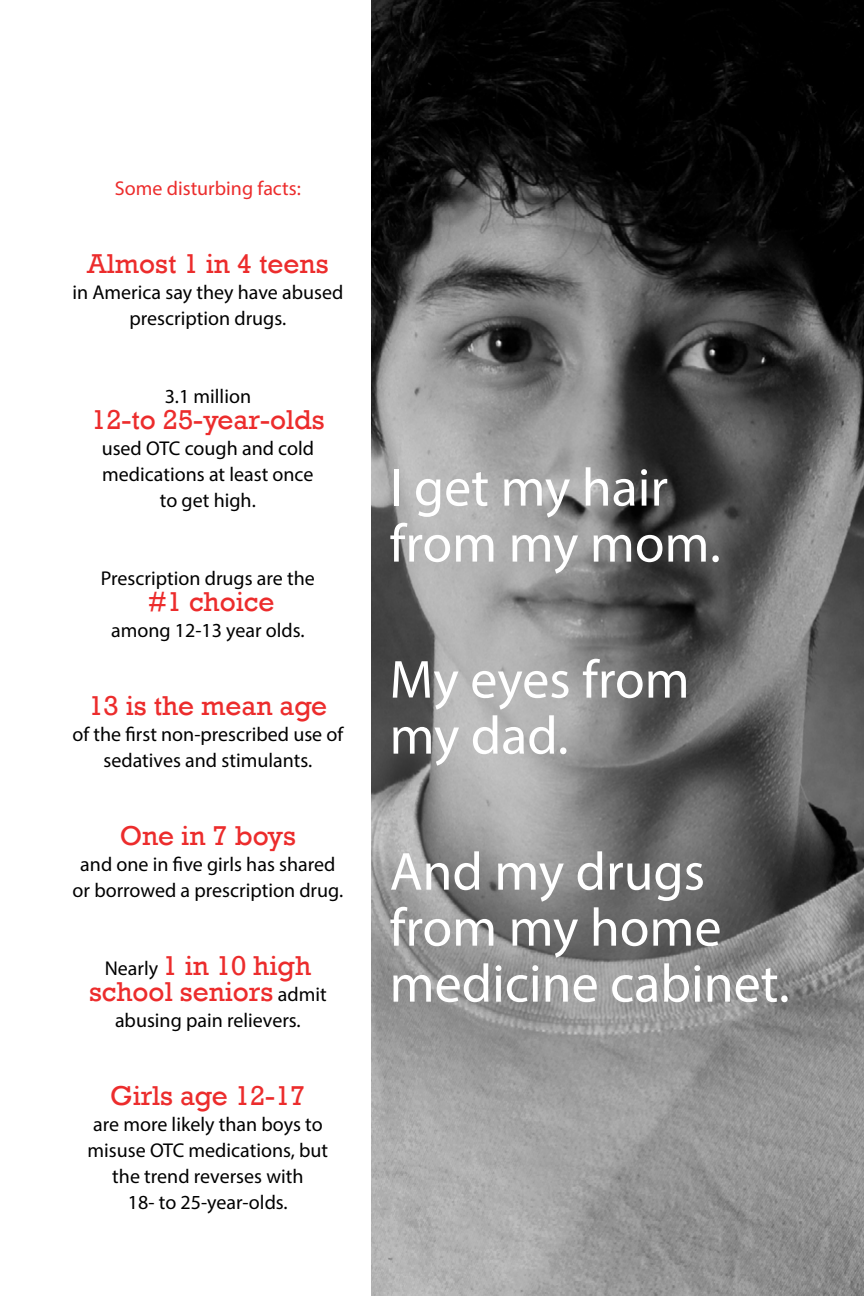
<style>
.page{position:relative;width:864px;height:1296px;background:#fff}
.page>*{position:absolute;margin:0;border:0;box-sizing:border-box;transform-origin:0 0}
.t1{font:54px/56px "Myriad Pro";color:#fff}
.t2{font:28px/26px "Rockwell";color:#ec2c2c;text-align:center}
.t3{font:20px/26px "Myriad Pro";color:#000;text-align:center}
.t4{font:20px "Myriad Pro";color:#ec2c2c}
.s1{font-family:"Myriad Pro";font-size:20px;color:#000}
</style>
<div class="page">
<img style="left:371px;top:0;width:493px;height:1296px">
<p class="t4" style="left:115px;top:176px;width:187px">Some disturbing facts:</p>
<h2 class="t2" style="left:87px;top:251px;width:243px">Almost 1 in 4 teens</h2>
<p class="t3" style="left:72px;top:279px;width:273px">in America say they have abused prescription drugs.</p>
<p class="t3" style="left:165px;top:383px;width:88px">3.1 million</p>
<h2 class="t2" style="left:91px;top:407px;width:235px">12-to 25-year-olds</h2>
<p class="t3" style="left:102px;top:435px;width:214px">used OTC cough and cold medications at least once to get high.</p>
<p class="t3" style="left:101px;top:565px;width:216px">Prescription drugs are the</p>
<h2 class="t2" style="left:148px;top:589px;width:128px">#1 choice</h2>
<p class="t3" style="left:111px;top:617px;width:195px">among 12-13 year olds.</p>
<h2 class="t2" style="left:88px;top:693px;width:240px">13 is the mean age</h2>
<p class="t3" style="left:72px;top:721px;width:272px">of the first non-prescribed use of sedatives and stimulants.</p>
<h2 class="t2" style="left:120px;top:823px;width:178px">One in 7 boys</h2>
<p class="t3" style="left:73px;top:851px;width:272px">and one in five girls has shared or borrowed a prescription drug.</p>
<h2 class="t2" style="left:89px;top:953px;width:239px"><span class="s1">Nearly</span> 1 in 10 high school seniors <span class="s1">admit</span></h2>
<p class="t3" style="left:115px;top:1007px;width:187px">abusing pain relievers.</p>
<h2 class="t2" style="left:110px;top:1083px;width:197px">Girls age 12-17</h2>
<p class="t3" style="left:88px;top:1111px;width:242px">are more likely than boys to misuse OTC medications, but the trend reverses with<br>18- to 25-year-olds.</p>
<h1 class="t1" style="left:390px;top:459px;width:333px">I get my hair from my mom.</h1>
<h1 class="t1" style="left:390px;top:651px;width:302px">My eyes from my dad.</h1>
<h1 class="t1" style="left:390px;top:843px;width:401px">And my drugs from my home medicine cabinet.</h1>
</div>
